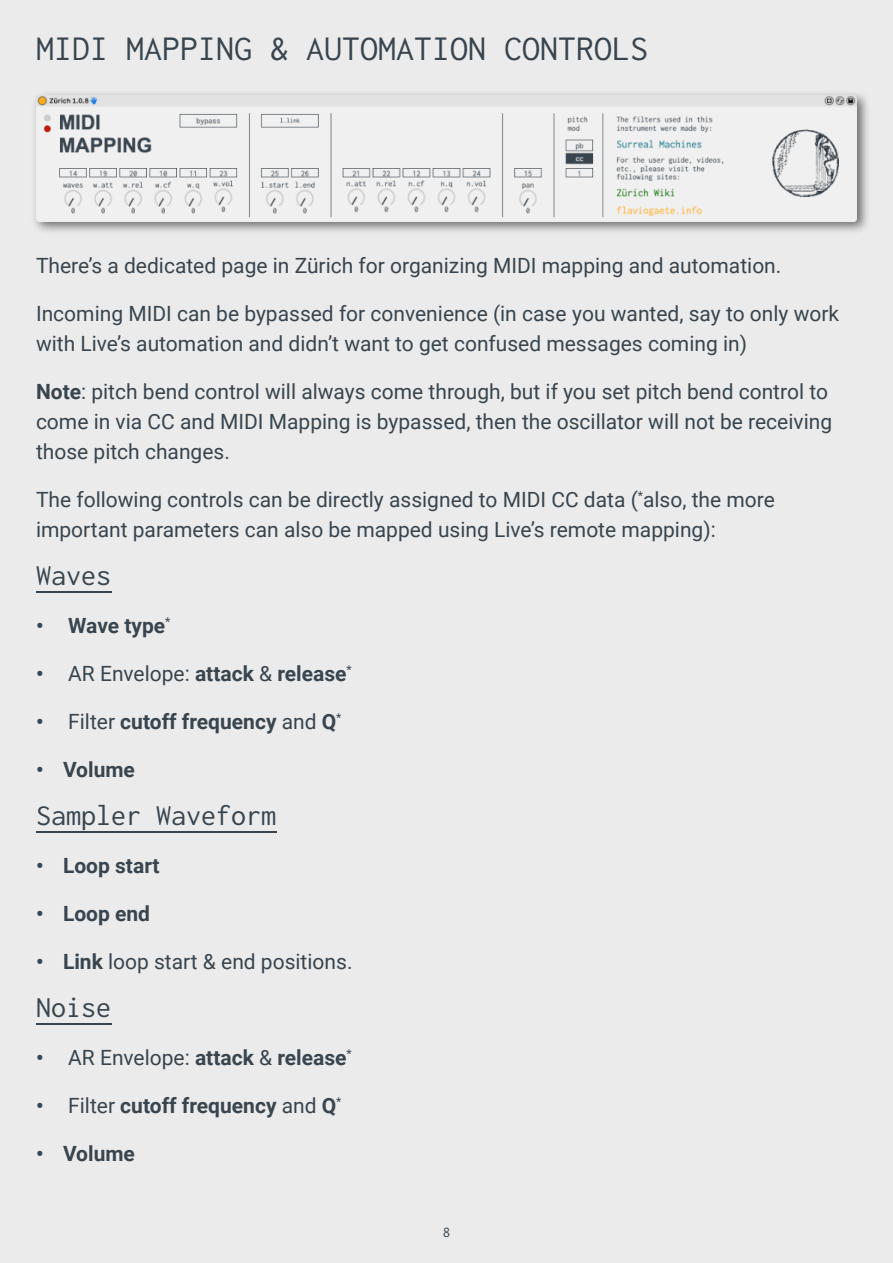
<style>
.page{position:relative;width:893px;height:1263px;background:#ebebeb}
.page>*{position:absolute;margin:0;border:0;box-sizing:border-box;transform-origin:0 0}
.t1{font:36px "Inconsolata";color:#38454f}
.t2{font:30px "Inconsolata";color:#38454f}
.t3{font:21px/30px "Roboto";color:#38454f}
.t4{font:700 21px "Roboto";color:#38454f}
.t5{font:15px "Inconsolata";color:#38454f}
.s1{font-weight:700}
.s2{font-weight:400}
</style>
<div class="page">
<img style="left:34px;top:93px;width:834px;height:139px">
<img style="left:36px;top:96px;width:821px;height:126px">
<hr style="left:36px;top:591px;width:75px;height:2px;background:#38454f">
<hr style="left:36px;top:831px;width:240px;height:2px;background:#38454f">
<hr style="left:36px;top:1023px;width:75px;height:2px;background:#38454f">
<h1 class="t1" style="left:36px;top:29px;width:614px">MIDI MAPPING &amp; AUTOMATION CONTROLS</h1>
<p class="t3" style="left:36px;top:253px;width:747px">There’s a dedicated page in Zürich for organizing MIDI mapping and automation.</p>
<p class="t3" style="left:36px;top:301px;width:805px">Incoming MIDI can be bypassed for convenience (in case you wanted, say to only work with Live’s automation and didn’t want to get confused messages coming in)</p>
<p class="t3" style="left:36px;top:379px;width:798px"><span class="s1">Note</span>: pitch bend control will always come through, but if you set pitch bend control to come in via CC and MIDI Mapping is bypassed, then the oscillator will not be receiving those pitch changes.</p>
<p class="t3" style="left:36px;top:487px;width:740px">The following controls can be directly assigned to MIDI CC data (<sup>*</sup>also, the more important parameters can also be mapped using Live’s remote mapping):</p>
<h2 class="t2" style="left:36px;top:559px;width:77px">Waves</h2>
<p class="t4" style="left:36px;top:618px;width:136px">• Wave type<sup>*</sup></p>
<p class="t4" style="left:36px;top:666px;width:317px">• <span class="s2">AR Envelope:</span> attack <span class="s2">&amp;</span> release<sup>*</sup></p>
<p class="t4" style="left:36px;top:714px;width:307px">• <span class="s2">Filter</span> cutoff frequency <span class="s2">and</span> Q<sup>*</sup></p>
<p class="t4" style="left:36px;top:762px;width:100px">• Volume</p>
<h2 class="t2" style="left:36px;top:799px;width:242px">Sampler Waveform</h2>
<p class="t4" style="left:36px;top:858px;width:125px">• Loop start</p>
<p class="t4" style="left:36px;top:906px;width:116px">• Loop end</p>
<p class="t3" style="left:36px;top:949px;width:318px"><span class="s1">• Link</span> loop start &amp; end positions.</p>
<h2 class="t2" style="left:36px;top:991px;width:77px">Noise</h2>
<p class="t4" style="left:36px;top:1050px;width:317px">• <span class="s2">AR Envelope:</span> attack <span class="s2">&amp;</span> release<sup>*</sup></p>
<p class="t4" style="left:36px;top:1098px;width:307px">• <span class="s2">Filter</span> cutoff frequency <span class="s2">and</span> Q<sup>*</sup></p>
<p class="t4" style="left:36px;top:1146px;width:100px">• Volume</p>
<p class="t5" style="left:443px;top:1224px;width:9px">8</p>
</div>
